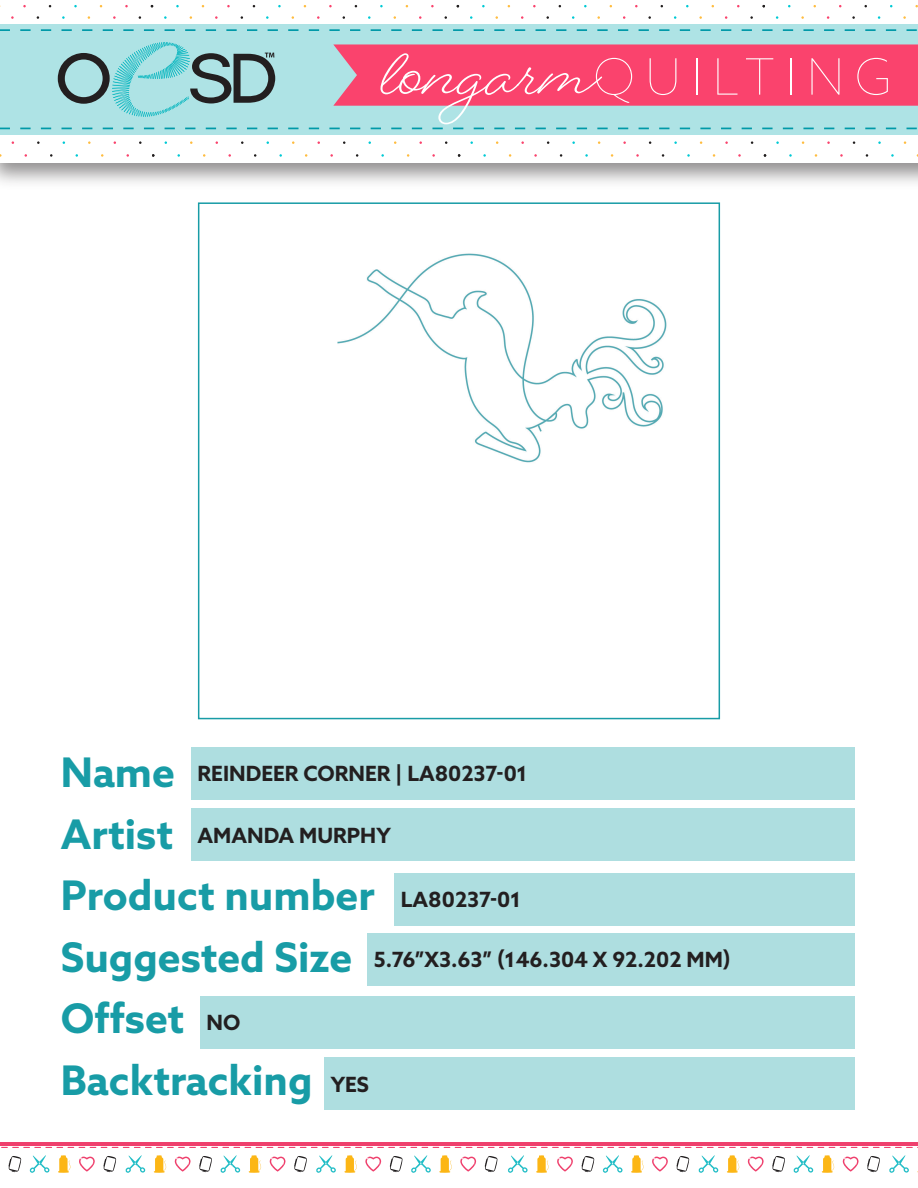
<style>
.page{position:relative;width:918px;height:1188px;background:#fff}
.page>*{position:absolute;margin:0;border:0;box-sizing:border-box;transform-origin:0 0}
.t1{font:100 50.25px "Azo Sans";letter-spacing:.2em;color:#fff}
.t2{font:700 40.8px/61.5px "Azo Sans";color:#189ca6}
.t3{font:700 21px "Azo Sans";color:#231f20}
</style>
<div class="page">
<img style="left:337px;top:253px;width:330px;height:210px">
<div style="left:198px;top:202px;width:522px;height:517px;border:2px solid #189ca6"></div>
<div style="left:0;top:24px;width:918px;height:110px;background:#aee3e5"></div>
<svg style="left:0;top:29px;width:917px;height:2px"></svg>
<svg style="left:0;top:128px;width:330px;height:2px"></svg>
<svg style="left:57px;top:42px;width:219px;height:75px"></svg>
<svg style="left:330px;top:44px;width:588px;height:86px"></svg>
<svg style="left:8px;top:1156px;width:13px;height:16px"></svg>
<svg style="left:58px;top:1155px;width:13px;height:18px"></svg>
<svg style="left:79px;top:1157px;width:16px;height:15px"></svg>
<svg style="left:30px;top:1155px;width:19px;height:18px"></svg>
<svg style="left:103px;top:1156px;width:13px;height:16px"></svg>
<svg style="left:154px;top:1155px;width:12px;height:18px"></svg>
<svg style="left:175px;top:1157px;width:16px;height:15px"></svg>
<svg style="left:126px;top:1155px;width:19px;height:18px"></svg>
<svg style="left:199px;top:1156px;width:13px;height:16px"></svg>
<svg style="left:248px;top:1155px;width:13px;height:18px"></svg>
<svg style="left:270px;top:1157px;width:16px;height:15px"></svg>
<svg style="left:221px;top:1155px;width:19px;height:18px"></svg>
<svg style="left:294px;top:1156px;width:13px;height:16px"></svg>
<svg style="left:344px;top:1155px;width:13px;height:18px"></svg>
<svg style="left:365px;top:1157px;width:16px;height:15px"></svg>
<svg style="left:316px;top:1155px;width:20px;height:18px"></svg>
<svg style="left:390px;top:1156px;width:13px;height:16px"></svg>
<svg style="left:439px;top:1155px;width:13px;height:18px"></svg>
<svg style="left:460px;top:1157px;width:16px;height:15px"></svg>
<svg style="left:411px;top:1155px;width:20px;height:18px"></svg>
<svg style="left:485px;top:1156px;width:13px;height:16px"></svg>
<hr style="left:0;top:1142px;width:502px;height:3px;background:#ef406d">
<svg style="left:1px;top:1147px;width:494px;height:1px"></svg>
<svg style="left:536px;top:1155px;width:13px;height:18px"></svg>
<svg style="left:557px;top:1157px;width:16px;height:15px"></svg>
<svg style="left:508px;top:1155px;width:20px;height:18px"></svg>
<svg style="left:581px;top:1156px;width:13px;height:16px"></svg>
<svg style="left:631px;top:1155px;width:13px;height:18px"></svg>
<svg style="left:652px;top:1157px;width:16px;height:15px"></svg>
<svg style="left:603px;top:1155px;width:20px;height:18px"></svg>
<svg style="left:676px;top:1156px;width:13px;height:16px"></svg>
<svg style="left:727px;top:1155px;width:12px;height:18px"></svg>
<svg style="left:748px;top:1157px;width:16px;height:15px"></svg>
<svg style="left:699px;top:1155px;width:19px;height:18px"></svg>
<svg style="left:772px;top:1156px;width:13px;height:16px"></svg>
<svg style="left:822px;top:1155px;width:12px;height:18px"></svg>
<svg style="left:843px;top:1157px;width:16px;height:15px"></svg>
<svg style="left:794px;top:1155px;width:19px;height:18px"></svg>
<svg style="left:867px;top:1156px;width:13px;height:16px"></svg>
<svg style="left:889px;top:1155px;width:20px;height:18px"></svg>
<hr style="left:500px;top:1142px;width:418px;height:3px;background:#ef406d">
<svg style="left:499px;top:1147px;width:419px;height:1px"></svg>
<div style="left:191px;top:747px;width:664px;height:53px;background:#aedee0"></div>
<div style="left:191px;top:808px;width:664px;height:53px;background:#aedee0"></div>
<div style="left:394px;top:873px;width:461px;height:52px;background:#aedee0"></div>
<div style="left:367px;top:933px;width:488px;height:52px;background:#aedee0"></div>
<div style="left:200px;top:996px;width:655px;height:52px;background:#aedee0"></div>
<div style="left:324px;top:1057px;width:531px;height:53px;background:#aedee0"></div>
<h1 class="t1" style="left:593px;top:45px;width:300px">QUILTING</h1>
<h2 class="t2" style="left:61px;top:741px;width:315px">Name<br>Artist<br>Product number<br>Suggested Size<br>Offset<br>Backtracking</h2>
<p class="t3" style="left:198px;top:760px;width:332px">REINDEER CORNER | LA80237-01</p>
<p class="t3" style="left:198px;top:822px;width:195px">AMANDA MURPHY</p>
<p class="t3" style="left:401px;top:886px;width:122px">LA80237-01</p>
<p class="t3" style="left:374px;top:946px;width:358px">5.76”X3.63” (146.304 X 92.202 MM)</p>
<p class="t3" style="left:207px;top:1009px;width:35px">NO</p>
<p class="t3" style="left:331px;top:1070px;width:40px">YES</p>
</div>
